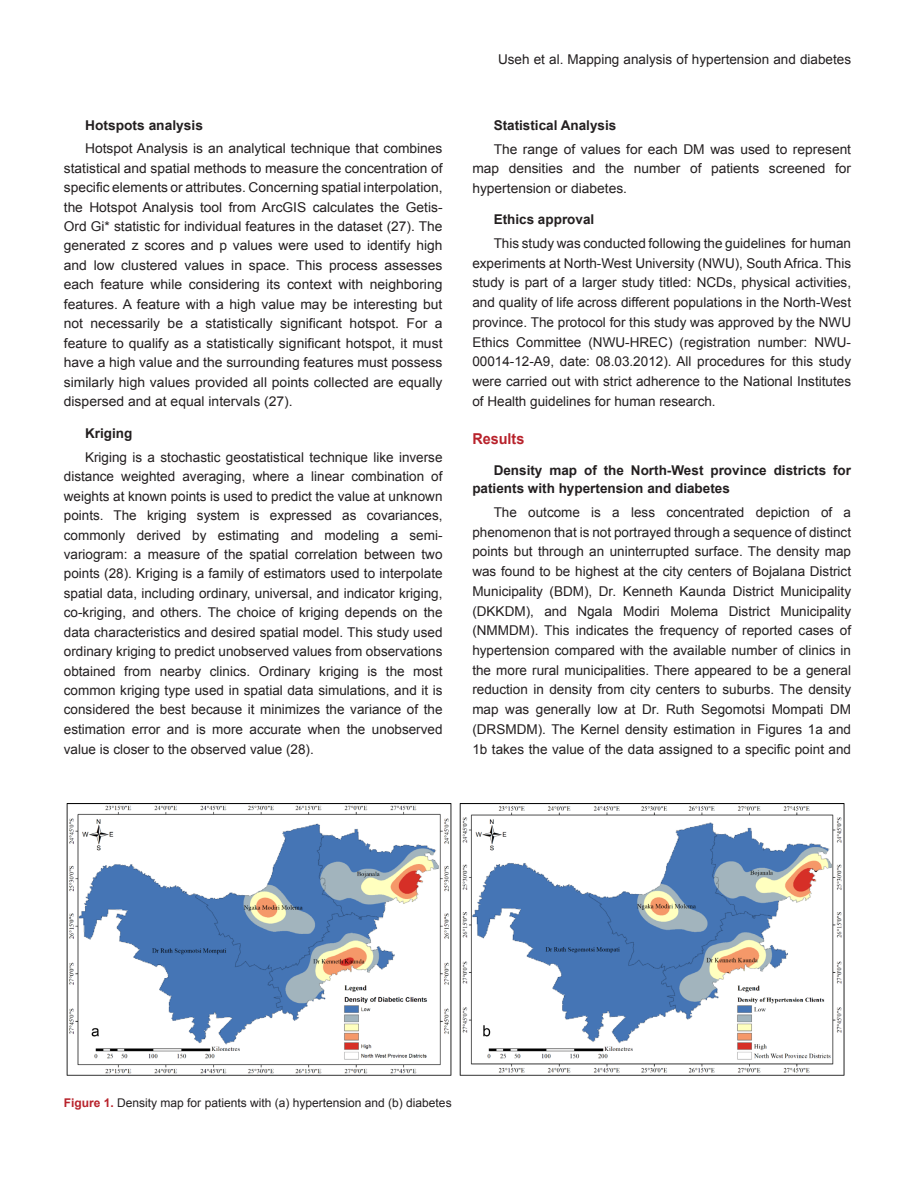
<style>
.page{position:relative;width:915px;height:1191px;background:#fff}
.page>*{position:absolute;margin:0;border:0;box-sizing:border-box;transform-origin:0 0}
.BUYUK_BASLIK{font:700 15px "Arial";color:#b8222b;scale:.96 1}
.YAZI{font:13.5px/19.6px "Arial";color:#231f20;text-align:justify}
.KUCUK_BASLIK{font:700 13.5px/18.1px "Arial";color:#231f20}
.RESİM-ALTI{font:12px "Arial";color:#231f20}
.s1{font-weight:700;color:#b8222b}
</style>
<div class="page">
<img style="left:66px;top:804px;width:779px;height:272px">
<p class="KUCUK_BASLIK" style="left:85px;top:116px;width:119px">Hotspots analysis</p>
<p class="YAZI" style="left:64px;top:139px;width:380px;text-indent:21px">Hotspot Analysis is an analytical technique that combines statistical and spatial methods to measure the concentration of specific elements or attributes. Concerning spatial interpolation, the Hotspot Analysis tool from ArcGIS calculates the Getis-Ord Gi* statistic for individual features in the dataset (27). The generated z scores and p values were used to identify high and low clustered values in space. This process assesses each feature while considering its context with neighboring features. A feature with a high value may be interesting but not necessarily be a statistically significant hotspot. For a feature to qualify as a statistically significant hotspot, it must have a high value and the surrounding features must possess similarly high values provided all points collected are equally dispersed and at equal intervals (27).</p>
<p class="KUCUK_BASLIK" style="left:85px;top:425px;width:49px">Kriging</p>
<p class="YAZI" style="left:64px;top:447px;width:380px;text-indent:21px">Kriging is a stochastic geostatistical technique like inverse distance weighted averaging, where a linear combination of weights at known points is used to predict the value at unknown points. The kriging system is expressed as covariances, commonly derived by estimating and modeling a semi&shy;variogram: a measure of the spatial correlation between two points (28). Kriging is a family of estimators used to interpolate spatial data, including ordinary, universal, and indicator kriging, co-kriging, and others. The choice of kriging depends on the data characteristics and desired spatial model. This study used ordinary kriging to predict unobserved values from observations obtained from nearby clinics. Ordinary kriging is the most common kriging type used in spatial data simulations, and it is considered the best because it minimizes the variance of the estimation error and is more accurate when the unobserved value is closer to the observed value (28).</p>
<p class="YAZI" style="left:498px;top:50px;width:354px">Useh et al. Mapping analysis of hypertension and diabetes</p>
<p class="KUCUK_BASLIK" style="left:493px;top:116px;width:124px">Statistical Analysis</p>
<p class="YAZI" style="left:472px;top:139px;width:380px;text-indent:21px">The range of values for each DM was used to represent map densities and the number of patients screened for hypertension or diabetes.</p>
<p class="KUCUK_BASLIK" style="left:493px;top:211px;width:102px">Ethics approval</p>
<p class="YAZI" style="left:472px;top:233px;width:380px;text-indent:21px">This study was conducted following the guidelines for human experiments at North-West University (NWU), South Africa. This study is part of a larger study titled: NCDs, physical activities, and quality of life across different populations in the North-West province. The protocol for this study was approved by the NWU Ethics Committee (NWU-HREC) (registration number: NWU-00014-12-A9, date: 08.03.2012). All procedures for this study were carried out with strict adherence to the National Institutes of Health guidelines for human research.</p>
<p class="BUYUK_BASLIK" style="left:472px;top:429px;width:56px">Results</p>
<p class="KUCUK_BASLIK" style="left:472px;top:461px;width:380px;text-indent:21px">Density map of the North-West province districts for patients with hypertension and diabetes</p>
<p class="YAZI" style="left:472px;top:502px;width:380px;text-indent:21px">The outcome is a less concentrated depiction of a phenomenon that is not portrayed through a sequence of distinct points but through an uninterrupted surface. The density map was found to be highest at the city centers of Bojalana District Municipality (BDM), Dr. Kenneth Kaunda District Municipality (DKKDM), and Ngala Modiri Molema District Municipality (NMMDM). This indicates the frequency of reported cases of hypertension compared with the available number of clinics in the more rural municipalities. There appeared to be a general reduction in density from city centers to suburbs. The density map was generally low at Dr. Ruth Segomotsi Mompati DM (DRSMDM). The Kernel density estimation in Figures 1a and 1b takes the value of the data assigned to a specific point and</p>
<p class="RESİM-ALTI" style="left:64px;top:1094px;width:389px"><span class="s1">Figure 1.</span> Density map for patients with (a) hypertension and (b) diabetes</p>
</div>
